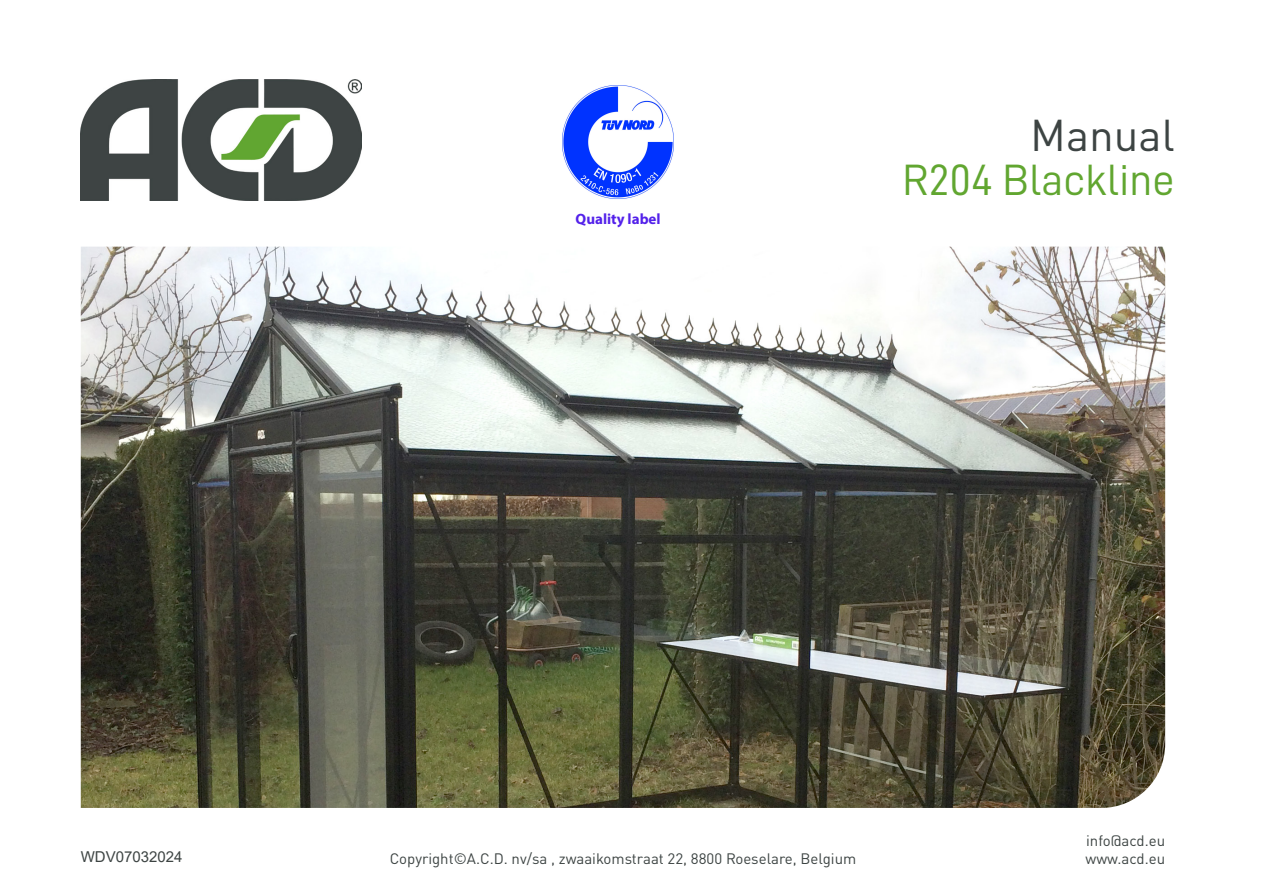
<style>
.page{position:relative;width:1263px;height:893px;background:#fff}
.page>*{position:absolute;margin:0;border:0;box-sizing:border-box;transform-origin:0 0}
.t1{font:43.95px "D DIN PRO Regular";color:#61a630}
.t2{font:43.95px "DIN Pro";color:#3d4443}
.t3{font:15px/18px "DIN Pro";color:#3d4443}
.t4{font:700 15px "Myriad Pro";color:#5321ea}
.t5{font:15px "Arial";color:#3d4443}
.s1{font-style:inherit}
</style>
<div class="page">
<img style="left:81px;top:80px;width:280px;height:120px">
<img style="left:81px;top:247px;width:1084px;height:561px">
<img style="left:563px;top:86px;width:111px;height:113px">
<p class="t4" style="left:576px;top:210px;width:87px">Quality label</p>
<h1 class="t2" style="left:1030px;top:101px;width:146px">Manual</h1>
<h1 class="t1" style="left:902px;top:154px;width:274px">R204 Blackline</h1>
<p class="t5" style="left:81px;top:846px;width:103px"><span class="s1">WDV</span>07032024</p>
<p class="t3" style="left:390px;top:848px;width:468px">Copyright©A.C.D. nv/sa , zwaaikomstraat 22, 8800 Roeselare, Belgium</p>
<p class="t3" style="left:1085px;top:830px;width:81px">info@acd.eu www.acd.eu</p>
</div>
